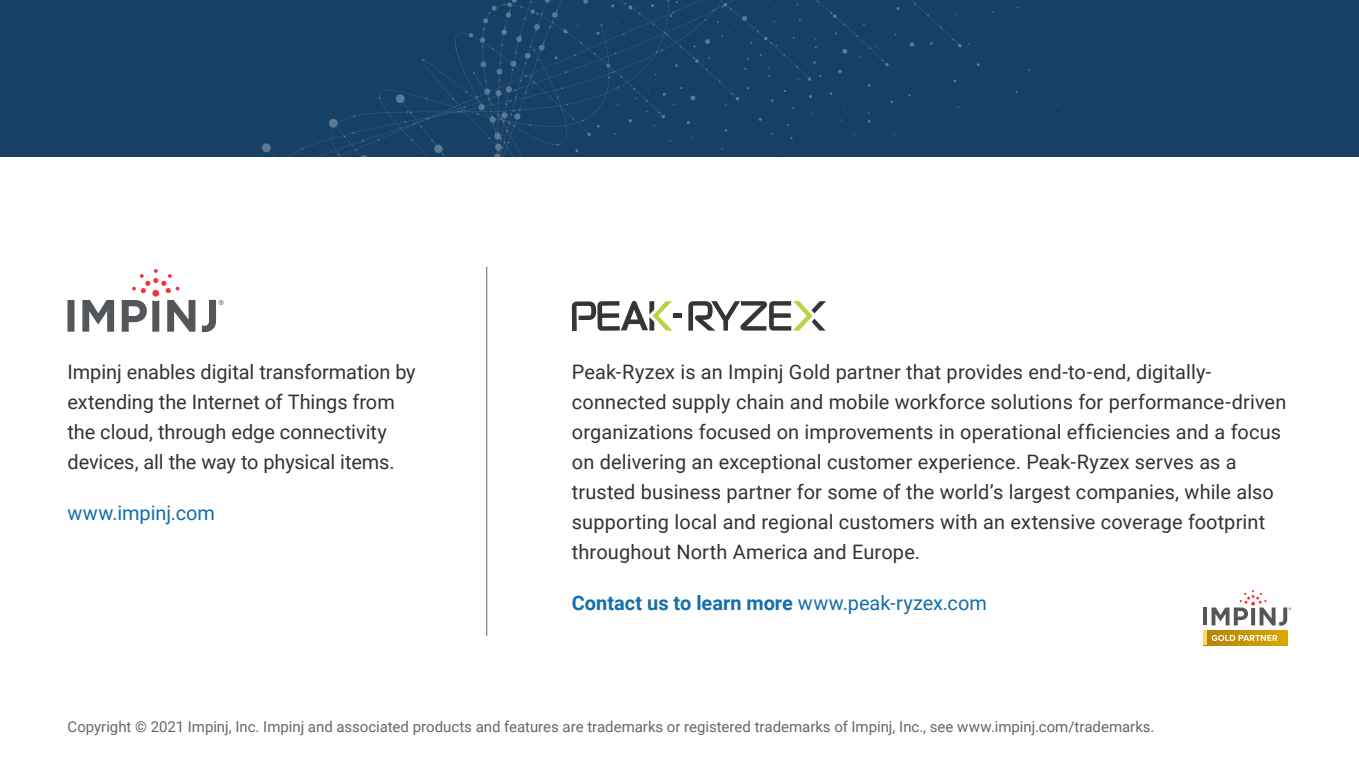
<style>
.page{position:relative;width:1359px;height:765px;background:#fff}
.page>*{position:absolute;margin:0;border:0;box-sizing:border-box;transform-origin:0 0}
.t1{font:20px/29.9px "Roboto";letter-spacing:.005em;color:#333}
.t2{font:700 20px "Roboto";color:#136eab}
.t3{font:20px "Roboto";color:#136eab}
.t4{font:15px "Roboto";color:#666767}
.s1{font-weight:400}
</style>
<div class="page">
<div style="left:0;top:0;width:1359px;height:157px;background:#174067"></div>
<svg style="left:262px;top:0;width:700px;height:157px"></svg>
<svg style="left:750px;top:39px;width:6px;height:5px"></svg>
<svg style="left:842px;top:49px;width:6px;height:5px"></svg>
<svg style="left:813px;top:61px;width:4px;height:3px"></svg>
<svg style="left:896px;top:7px;width:4px;height:3px"></svg>
<svg style="left:758px;top:117px;width:5px;height:4px"></svg>
<svg style="left:808px;top:94px;width:5px;height:5px"></svg>
<svg style="left:686px;top:120px;width:5px;height:5px"></svg>
<svg style="left:610px;top:4px;width:5px;height:4px"></svg>
<svg style="left:650px;top:3px;width:5px;height:5px"></svg>
<svg style="left:596px;top:31px;width:4px;height:4px"></svg>
<svg style="left:554px;top:56px;width:4px;height:4px"></svg>
<svg style="left:575px;top:149px;width:4px;height:4px"></svg>
<svg style="left:792px;top:32px;width:6px;height:7px"></svg>
<svg style="left:910px;top:42px;width:5px;height:5px"></svg>
<svg style="left:953px;top:79px;width:4px;height:4px"></svg>
<svg style="left:867px;top:84px;width:4px;height:3px"></svg>
<svg style="left:829px;top:92px;width:4px;height:4px"></svg>
<svg style="left:721px;top:30px;width:8px;height:8px"></svg>
<svg style="left:837px;top:69px;width:6px;height:5px"></svg>
<svg style="left:867px;top:112px;width:4px;height:11px"></svg>
<svg style="left:890px;top:100px;width:4px;height:3px"></svg>
<svg style="left:656px;top:92px;width:11px;height:6px"></svg>
<svg style="left:674px;top:64px;width:5px;height:3px"></svg>
<svg style="left:596px;top:124px;width:4px;height:4px"></svg>
<svg style="left:628px;top:118px;width:5px;height:5px"></svg>
<svg style="left:724px;top:129px;width:4px;height:3px"></svg>
<svg style="left:690px;top:95px;width:6px;height:6px"></svg>
<svg style="left:705px;top:39px;width:5px;height:5px"></svg>
<svg style="left:583px;top:0;width:5px;height:4px"></svg>
<svg style="left:202px;top:300px;width:22px;height:32px"></svg>
<svg style="left:68px;top:300px;width:127px;height:32px"></svg>
<div style="left:152px;top:290px;width:7px;height:7px;background:#f7323f;border-radius:50%"></div>
<svg style="left:132px;top:269px;width:47px;height:24px"></svg>
<hr style="left:1203px;top:608px;width:4px;height:17px;background:#545759">
<svg style="left:1212px;top:590px;width:79px;height:36px"></svg>
<svg style="left:1207px;top:631px;width:80px;height:14px"></svg>
<hr style="left:1203px;top:631px;width:4px;height:14px;background:#ffd768">
<svg style="left:1212px;top:635px;width:65px;height:6px"></svg>
<svg style="left:688px;top:301px;width:138px;height:30px"></svg>
<svg style="left:572px;top:301px;width:110px;height:30px"></svg>
<hr style="left:486px;top:267px;width:1px;height:369px;background:#666767">
<p class="t1" style="left:68px;top:357px;width:350px">Impinj enables digital transformation by extending the Internet of Things from the cloud, through edge connectivity devices, all the way to physical items.</p>
<p class="t3" style="left:68px;top:499px;width:149px">www.impinj.com</p>
<p class="t1" style="left:572px;top:357px;width:716px">Peak-Ryzex is an Impinj Gold partner that provides end-to-end, digitally&shy;connected supply chain and mobile workforce solutions for performance-driven organizations focused on improvements in operational efficiencies and a focus on delivering an exceptional customer experience. Peak-Ryzex serves as a trusted business partner for some of the world’s largest companies, while also supporting local and regional customers with an extensive coverage footprint throughout North America and Europe.</p>
<p class="t2" style="left:572px;top:589px;width:417px">Contact us to learn more <span class="s1">www.peak-ryzex.com</span></p>
<p class="t4" style="left:68px;top:716px;width:1088px">Copyright © 2021 Impinj, Inc. Impinj and associated products and features are trademarks or registered trademarks of Impinj, Inc., see www.impinj.com/trademarks.</p>
</div>
